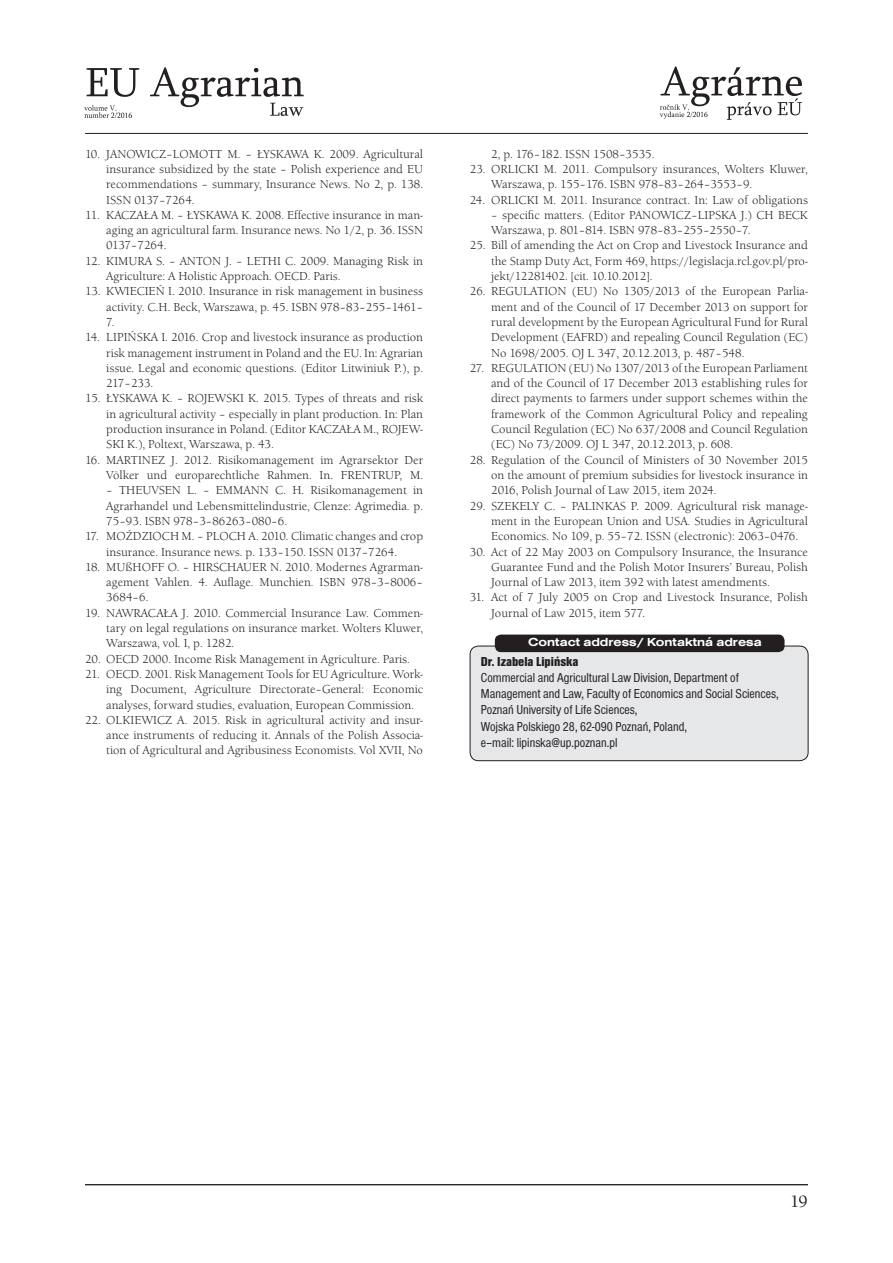
<style>
.page{position:relative;width:893px;height:1263px;background:#fff}
.page>*{position:absolute;margin:0;border:0;box-sizing:border-box;transform-origin:0 0}
.t1{font:500 18px "Berkeley Old Style Itc TOT";color:#231f20}
.t2{font:condensed 13.5px/16.2px "Nimbus Sans TOT";color:#231f20}
.t3{font:13.5px "Nimbus Sans TOT Blac Cond";color:#231f20}
.t4{font:12.75px/15.3px "Berkeley Old Style Itc TOT Boo";color:#231f20;text-align:justify}
.t5{font:700 expanded 12px "Nimbus Sans DEE";color:#fff}
</style>
<div class="page">
<svg style="left:660px;top:67px;width:142px;height:53px"></svg>
<hr style="left:85px;top:133px;width:723px;height:1px;background:#231f20">
<hr style="left:85px;top:1184px;width:723px;height:1px;background:#231f20">
<svg style="left:87px;top:68px;width:52px;height:29px"></svg>
<svg style="left:150px;top:67px;width:154px;height:49px"></svg>
<svg style="left:84px;top:105px;width:48px;height:13px"></svg>
<div style="left:470px;top:646px;width:338px;height:115px;background:#e6e7e9;border-radius:9px"></div>
<div style="left:470px;top:646px;width:338px;height:115px;border:1px solid #231f20;border-radius:9px"></div>
<div style="left:495px;top:635px;width:289px;height:17px;background:#231f20;border-radius:6px"></div>
<p class="t4" style="left:106px;top:146px;width:318px;text-indent:-21px">10. JANOWICZ–LOMOTT M. – ŁYSKAWA K. 2009. Agricultural insurance subsidized by the state – Polish experience and EU recommendations – summary, Insurance News. No 2, p. 138.<br>ISSN 0137–7264.</p>
<p class="t4" style="left:106px;top:207px;width:318px;text-indent:-21px">11. KACZAŁA M. – ŁYSKAWA K. 2008. Effective insurance in man&shy;aging an agricultural farm. Insurance news. No 1/2, p. 36. ISSN 0137–7264.</p>
<p class="t4" style="left:106px;top:253px;width:318px;text-indent:-21px">12. KIMURA S. – ANTON J. – LETHI C. 2009. Managing Risk in<br>Agriculture: A Holistic Approach. OECD. Paris.</p>
<p class="t4" style="left:106px;top:284px;width:318px;text-indent:-21px">13. KWIECIEŃ I. 2010. Insurance in risk management in business activity. C.H. Beck, Warszawa, p. 45. ISBN 978–83–255–1461– 7.</p>
<p class="t4" style="left:106px;top:330px;width:318px;text-indent:-21px">14. LIPIŃSKA I. 2016. Crop and livestock insurance as production risk management instrument in Poland and the EU. In: Agrarian issue. Legal and economic questions. (Editor Litwiniuk P.), p.<br>217–233.</p>
<p class="t4" style="left:106px;top:391px;width:318px;text-indent:-21px">15. ŁYSKAWA K. – ROJEWSKI K. 2015. Types of threats and risk in agricultural activity – especially in plant production. In: Plan production insurance in Poland. (Editor KACZAŁA M., ROJEW-SKI K.), Poltext, Warszawa, p. 43.</p>
<p class="t4" style="left:85px;top:452px;width:340px;text-align:right">16. MARTINEZ J. 2012. Risikomanagement im Agrarsektor Der<br>Völker und europarechtliche Rahmen. In. FRENTRUP, M.</p>
<p class="t4" style="left:106px;top:483px;width:318px">– THEUVSEN L. – EMMANN C. H. Risikomanagement in Agrarhandel und Lebensmittelindustrie, Clenze: Agrimedia. p.<br>75–93. ISBN 978–3–86263–080–6.</p>
<p class="t4" style="left:85px;top:529px;width:340px;text-align:center">17. MOŹDZIOCH M. – PLOCH A. 2010. Climatic changes and crop insurance. Insurance news. p. 133–150. ISSN 0137–7264.</p>
<p class="t4" style="left:106px;top:559px;width:318px;text-indent:-21px">18. MUßHOFF O. – HIRSCHAUER N. 2010. Modernes Agrarman&shy;agement Vahlen. 4. Auflage. Munchien. ISBN 978–3–8006– 3684–6.</p>
<p class="t4" style="left:106px;top:605px;width:318px;text-indent:-21px">19. NAWRACAŁA J. 2010. Commercial Insurance Law. Commen&shy;tary on legal regulations on insurance market. Wolters Kluwer, Warszawa, vol. I, p. 1282.</p>
<p class="t4" style="left:85px;top:651px;width:326px">20. OECD 2000. Income Risk Management in Agriculture. Paris.</p>
<p class="t4" style="left:106px;top:666px;width:318px;text-indent:-21px">21. OECD. 2001. Risk Management Tools for EU Agriculture. Work&shy;ing Document, Agriculture Directorate–General: Economic analyses, forward studies, evaluation, European Commission.</p>
<p class="t4" style="left:106px;top:712px;width:318px;text-indent:-21px">22. OLKIEWICZ A. 2015. Risk in agricultural activity and insur&shy;ance instruments of reducing it. Annals of the Polish Associa&shy;tion of Agricultural and Agribusiness Economists. Vol XVII, No</p>
<p class="t4" style="left:491px;top:146px;width:165px">2, p. 176–182. ISSN 1508–3535.</p>
<p class="t4" style="left:491px;top:162px;width:318px;text-indent:-21px">23. ORLICKI M. 2011. Compulsory insurances, Wolters Kluwer,<br>Warszawa, p. 155–176. ISBN 978–83–264–3553–9.</p>
<p class="t4" style="left:470px;top:192px;width:340px">24. ORLICKI M. 2011. Insurance contract. In: Law of obligations</p>
<p class="t4" style="left:491px;top:207px;width:318px">– specific matters. (Editor PANOWICZ–LIPSKA J.) CH BECK<br>Warszawa, p. 801–814. ISBN 978–83–255–2550–7.</p>
<p class="t4" style="left:491px;top:238px;width:318px;text-indent:-21px">25. Bill of amending the Act on Crop and Livestock Insurance and the Stamp Duty Act, Form 469, https://legislacja.rcl.gov.pl/pro&shy;jekt/12281402. [cit. 10.10.2012].</p>
<p class="t4" style="left:491px;top:284px;width:318px;text-indent:-21px">26. REGULATION (EU) No 1305/2013 of the European Parlia&shy;ment and of the Council of 17 December 2013 on support for rural development by the European Agricultural Fund for Rural Development (EAFRD) and repealing Council Regulation (EC)<br>No 1698/2005. OJ L 347, 20.12.2013, p. 487–548.</p>
<p class="t4" style="left:491px;top:360px;width:318px;text-indent:-21px">27. REGULATION (EU) No 1307/2013 of the European Parliament and of the Council of 17 December 2013 establishing rules for direct payments to farmers under support schemes within the framework of the Common Agricultural Policy and repealing Council Regulation (EC) No 637/2008 and Council Regulation (EC) No 73/2009. OJ L 347, 20.12.2013, p. 608.</p>
<p class="t4" style="left:491px;top:452px;width:318px;text-indent:-21px">28. Regulation of the Council of Ministers of 30 November 2015 on the amount of premium subsidies for livestock insurance in 2016, Polish Journal of Law 2015, item 2024.</p>
<p class="t4" style="left:491px;top:498px;width:318px;text-indent:-21px">29. SZEKELY C. – PALINKAS P. 2009. Agricultural risk manage&shy;ment in the European Union and USA. Studies in Agricultural Economics. No 109, p. 55–72. ISSN (electronic): 2063–0476.</p>
<p class="t4" style="left:491px;top:544px;width:318px;text-indent:-21px">30. Act of 22 May 2003 on Compulsory Insurance, the Insurance Guarantee Fund and the Polish Motor Insurers’ Bureau, Polish Journal of Law 2013, item 392 with latest amendments.</p>
<p class="t4" style="left:491px;top:590px;width:318px;text-indent:-21px">31. Act of 7 July 2005 on Crop and Livestock Insurance, Polish<br>Journal of Law 2015, item 577.</p>
<p class="t3" style="left:481px;top:654px;width:99px">Dr. Izabela Lipińska</p>
<p class="t2" style="left:481px;top:670px;width:299px">Commercial and Agricultural Law Division, Department of Management and Law, Faculty of Economics and Social Sciences, Poznań University of Life Sciences,<br>Wojska Polskiego 28, 62-090 Poznań, Poland,<br>e–mail: lipinska@up.poznan.pl</p>
<p class="t5" style="left:528px;top:635px;width:235px">Contact address/ Kontaktná adresa</p>
<h1 class="t1" style="left:790px;top:1192px;width:19px">19</h1>
</div>
